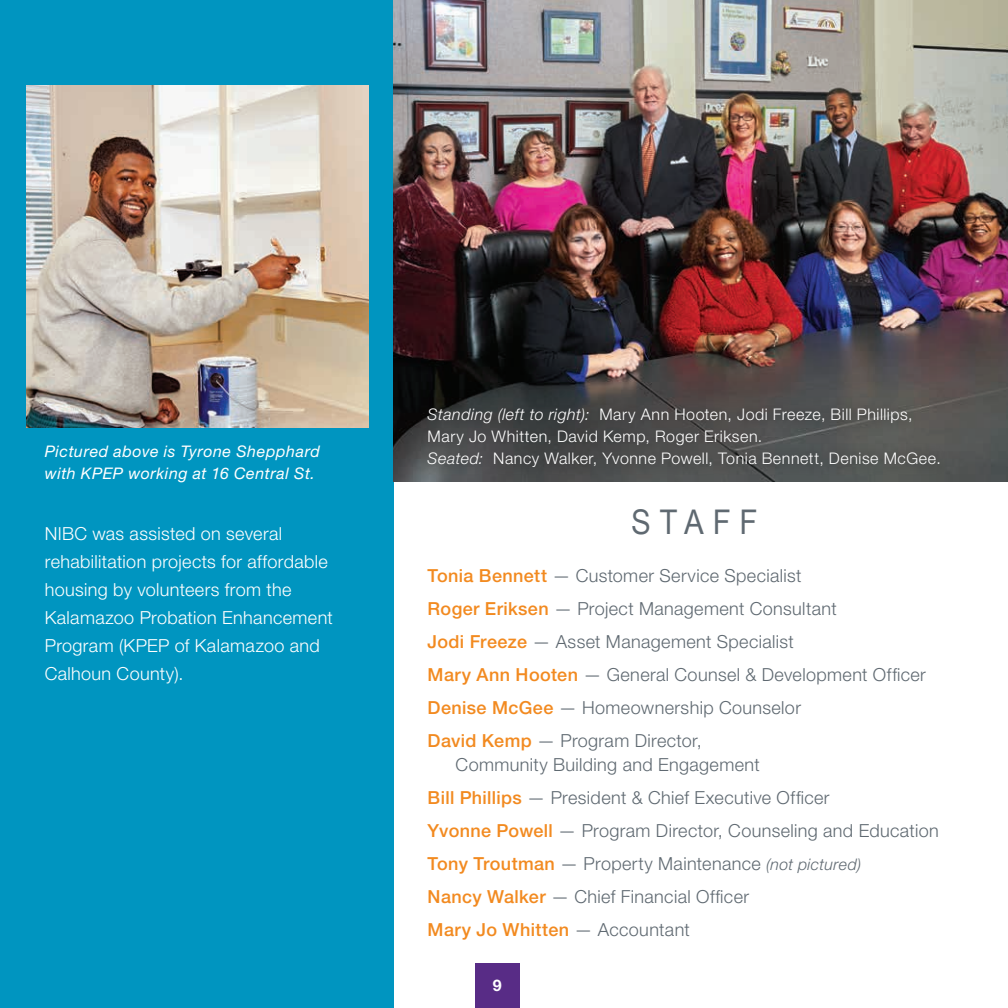
<style>
.page{position:relative;width:1008px;height:1008px;background:#fff}
.page>*{position:absolute;margin:0;border:0;box-sizing:border-box;transform-origin:0 0}
.t1{font:34px "Arial Narrow";letter-spacing:.235em;color:#5f6971;scale:1.06 1}
.t2{font:300 18px/33px "Helvetica Neue LT Std";letter-spacing:.02em;color:#5f6971}
.t3{font:300 18px/28px "Helvetica Neue LT Std";letter-spacing:.02em;color:#fff}
.t4{font:300 16px/22px "Helvetica Neue LT Std";letter-spacing:.035em;color:#fff}
.t5{font:italic 16px/22px "Helvetica Neue LT Std";letter-spacing:.035em;color:#fff}
.t6{font:700 16px "Helvetica Neue LT Std";color:#fff}
.s1{font-style:italic}
.s2{font-weight:500;color:#f28a20}
.s3{font-style:italic;font-size:16px}
</style>
<div class="page">
<div style="left:0;top:0;width:393px;height:1008px;background:#0095c0"></div>
<div style="left:475px;top:963px;width:45px;height:45px;background:#582c86"></div>
<img style="left:26px;top:85px;width:342px;height:342px">
<img style="left:393px;top:0;width:615px;height:481px">
<div style="left:416px;top:397px;width:534px;height:82px;background:#231f20;opacity:.75"></div>
<p class="t5" style="left:45px;top:440px;width:277px">Pictured above is Tyrone Shepphard with KPEP working at 16 Central St.</p>
<p class="t3" style="left:45px;top:519px;width:290px">NIBC was assisted on several rehabilitation projects for affordable housing by volunteers from the<br>Kalamazoo Probation Enhancement<br>Program (KPEP of Kalamazoo and<br>Calhoun County).</p>
<p class="t4" style="left:428px;top:403px;width:515px"><span class="s1">Standing (left to right):</span> Mary Ann Hooten, Jodi Freeze, Bill Phillips,<br>Mary Jo Whitten, David Kemp, Roger Eriksen.<br><span class="s1">Seated:</span> Nancy Walker, Yvonne Powell, Tonia Bennett, Denise McGee.</p>
<h1 class="t1" style="left:631px;top:498px;width:120px">STAFF</h1>
<p class="t2" style="left:428px;top:559px;width:500px"><span class="s2">Tonia Bennett</span> — Customer Service Specialist<br><span class="s2">Roger Eriksen</span> — Project Management Consultant<br><span class="s2">Jodi Freeze</span> — Asset Management Specialist<br><span class="s2">Mary Ann Hooten</span> — General Counsel &amp; Development Officer <span class="s2">Denise McGee</span> — Homeownership Counselor<br><span class="s2">David Kemp</span> — Program Director,</p>
<p class="t2" style="left:428px;top:748px;width:513px;text-indent:28px">Community Building and Engagement<br><span class="s2">Bill Phillips</span> — President &amp; Chief Executive Officer<br><span class="s2">Yvonne Powell</span> — Program Director, Counseling and Education <span class="s2">Tony Troutman</span> — Property Maintenance <span class="s3">(not pictured)<br></span><span class="s2">Nancy Walker</span> — Chief Financial Officer<br><span class="s2">Mary Jo Whitten</span> — Accountant</p>
<p class="t6" style="left:493px;top:975px;width:10px">9</p>
</div>
